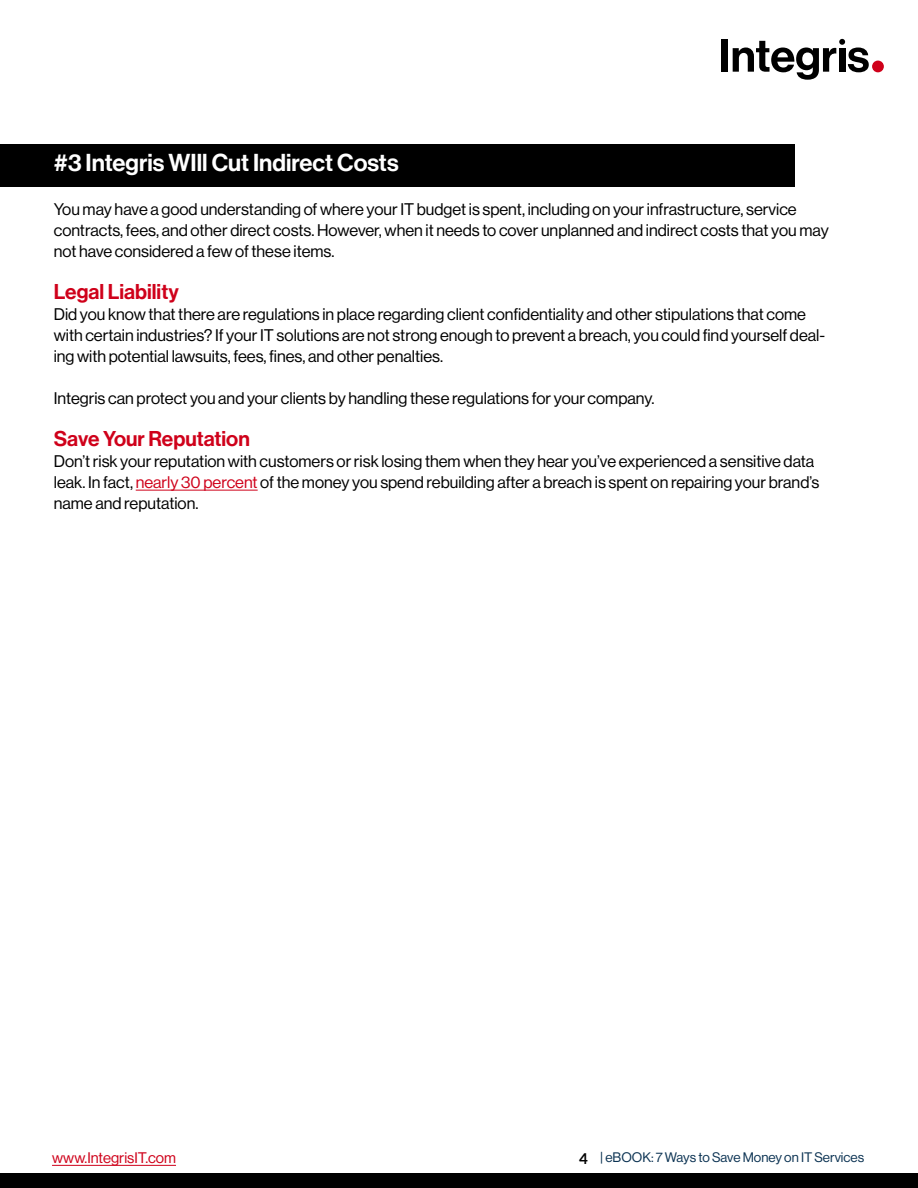
<style>
.page{position:relative;width:918px;height:1188px;background:#fff}
.page>*{position:absolute;margin:0;border:0;box-sizing:border-box;transform-origin:0 0}
.t1{font:24px "N Haas Grotesk DS Pro 65 Md";color:#fff}
.t2{font:21px "N Haas Grotesk DS Pro 65 Md";color:#cf001a}
.t3{font:16.5px/21px "N Haas Grotesk DS Pro 55 Rg";color:#000}
.t4{font:15px "N Haas Grotesk DS Pro 55 Rg";color:#cf001a}
.t5{font:13.5px "N Haas Grotesk DS Pro 55 Rg";color:#0c3353}
.s1{color:#cf001a}
.s2{font-family:"Lato";font-weight:700;font-size:15px;color:#000}
</style>
<div class="page">
<div style="left:0;top:1173px;width:918px;height:15px;background:#000"></div>
<hr style="left:52px;top:1165px;width:124px;height:1px;background:#cf001a">
<div style="left:721px;top:39px;width:7px;height:33px;background:#000"></div>
<div style="left:872px;top:61px;width:12px;height:11px;background:#cf001a;border-radius:50%"></div>
<svg style="left:733px;top:39px;width:136px;height:41px"></svg>
<div style="left:1px;top:144px;width:794px;height:42px;background:#000"></div>
<hr style="left:136px;top:490px;width:122px;height:1px;background:#cf001a">
<h1 class="t1" style="left:54px;top:149px;width:346px">#3 Integris WIll Cut Indirect Costs</h1>
<p class="t3" style="left:54px;top:199px;width:776px">You may have a good understanding of where your IT budget is spent, including on your infrastructure, service contracts, fees, and other direct costs. However, when it needs to cover unplanned and indirect costs that you may not have considered a few of these items.</p>
<p class="t2" style="left:54px;top:279px;width:127px">Legal Liability</p>
<p class="t3" style="left:54px;top:304px;width:773px">Did you know that there are regulations in place regarding client confidentiality and other stipulations that come with certain industries? If your IT solutions are not strong enough to prevent a breach, you could find yourself deal&shy;ing with potential lawsuits, fees, fines, and other penalties.</p>
<p class="t3" style="left:54px;top:388px;width:602px">Integris can protect you and your clients by handling these regulations for your company.</p>
<p class="t2" style="left:54px;top:426px;width:198px">Save Your Reputation</p>
<p class="t3" style="left:54px;top:451px;width:767px">Don’t risk your reputation with customers or risk losing them when they hear you’ve experienced a sensitive data leak. In fact, <span class="s1">nearly 30 percent</span> of the money you spend rebuilding after a breach is spent on repairing your brand’s name and reputation.</p>
<p class="t4" style="left:52px;top:1150px;width:125px">www.IntegrisIT.com</p>
<p class="t5" style="left:579px;top:1150px;width:286px"><span class="s2">4</span> | eBOOK: 7 Ways to Save Money on IT Services</p>
</div>
